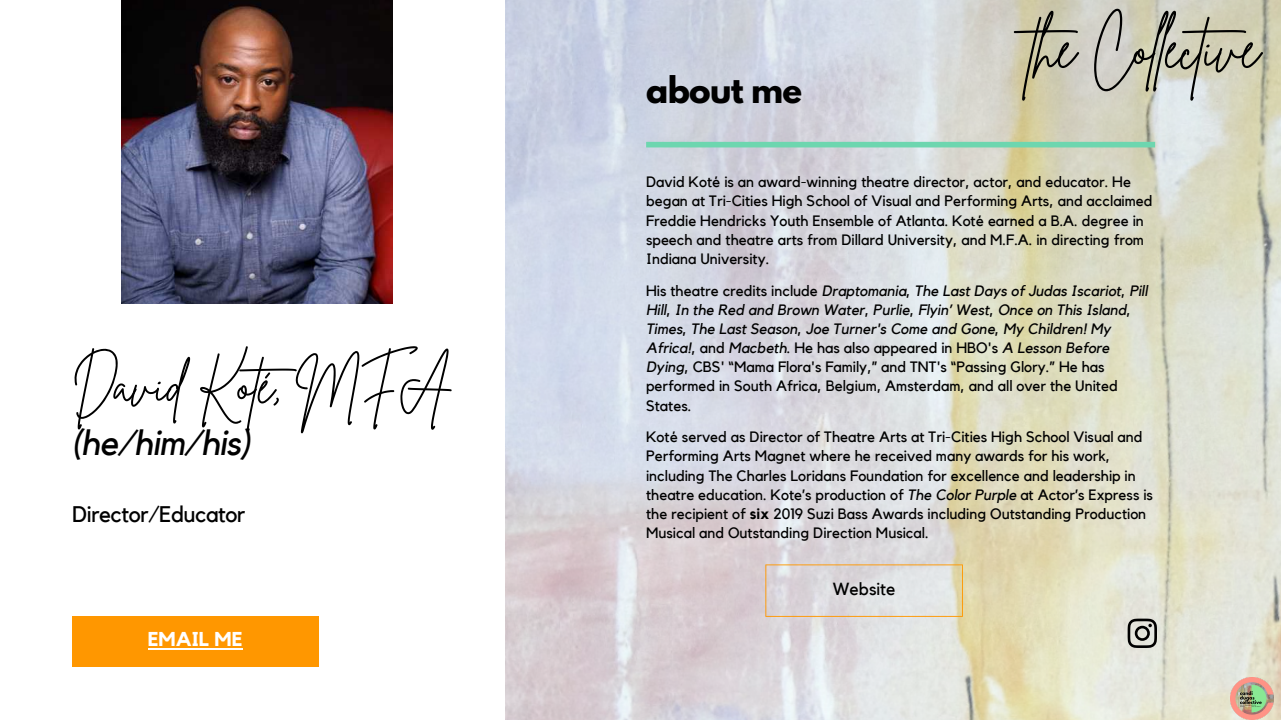
<style>
.page{position:relative;width:1281px;height:720px;background:#fff}
.page>*{position:absolute;margin:0;border:0;box-sizing:border-box;transform-origin:0 0}
.t1{font:57.12px "Brittany Signature";letter-spacing:-.02em;color:#000}
.t2{font:51.25px "Brittany Signature";letter-spacing:-.02em;color:#000}
.t3{font:italic 35px "Kollektif";letter-spacing:-.02em;color:#000}
.t4{font:700 32.5px "League Spartan";letter-spacing:-.02em;color:#000}
.t5{font:22.5px "Kollektif";letter-spacing:-.02em;color:#000}
.t6{font:700 20px "Kollektif";color:#fff}
.t7{font:17.5px "Kollektif";color:#000}
.t8{font:15px/19.1px "Kollektif";color:#000}
.s1{font-style:italic}
.s2{font-weight:700}
</style>
<div class="page">
<img style="left:505px;top:0;width:776px;height:720px">
<img style="left:121px;top:0;width:272px;height:304px">
<svg style="left:1127px;top:619px;width:29px;height:29px"></svg>
<div style="left:646px;top:142px;width:509px;height:5px;background:#6dd6af"></div>
<div style="left:72px;top:616px;width:246px;height:50px;background:#ff9700"></div>
<hr style="left:148px;top:648px;width:94px;height:2px;background:#fff">
<img style="left:1231px;top:677px;width:42px;height:42px">
<svg style="left:765px;top:564px;width:198px;height:53px;background:#dfd9d4"></svg>
<p class="t2" style="left:72px;top:351px;width:384px">David Koté, MFA</p>
<p class="t3" style="left:72px;top:427px;width:180px">(he/him/his)</p>
<p class="t5" style="left:72px;top:504px;width:175px">Director/Educator</p>
<p class="t6" style="left:148px;top:630px;width:96px">EMAIL ME</p>
<p class="t4" style="left:646px;top:74px;width:157px">about me</p>
<p class="t1" style="left:1029px;top:11px;width:234px">the Colective</p>
<p class="t8" style="left:646px;top:173px;width:508px">David Koté is an award-winning theatre director, actor, and educator. He began at Tri-Cities High School of Visual and Performing Arts, and acclaimed Freddie Hendricks Youth Ensemble of Atlanta. Koté earned a B.A. degree in speech and theatre arts from Dillard University, and M.F.A. in directing from Indiana University.</p>
<p class="t8" style="left:646px;top:281px;width:503px">His theatre credits include <span class="s1">Draptomania</span>, <span class="s1">The Last Days of Judas Iscariot</span>, <span class="s1">Pill Hill</span>, <span class="s1">In the Red and Brown Water</span>, <span class="s1">Purlie</span>, <span class="s1">Flyin’ West</span>, <span class="s1">Once on This Island</span>, <span class="s1">Times</span>, <span class="s1">The Last Season</span>, <span class="s1">Joe Turner's Come and Gone</span>, <span class="s1">My Children! My Africa!</span>, and <span class="s1">Macbeth</span>. He has also appeared in HBO's <span class="s1">A Lesson Before Dying</span>, CBS' “Mama Flora's Family,” and TNT's “Passing Glory.” He has performed in South Africa, Belgium, Amsterdam, and all over the United States.</p>
<p class="t8" style="left:646px;top:428px;width:508px">Koté served as Director of Theatre Arts at Tri-Cities High School Visual and Performing Arts Magnet where he received many awards for his work, including The Charles Loridans Foundation for excellence and leadership in theatre education. Kote’s production of <span class="s1">The Color Purple</span> at Actor’s Express is the recipient of <span class="s2">six</span> 2019 Suzi Bass Awards including Outstanding Production Musical and Outstanding Direction Musical.</p>
<p class="t7" style="left:833px;top:581px;width:64px">Website</p>
</div>
